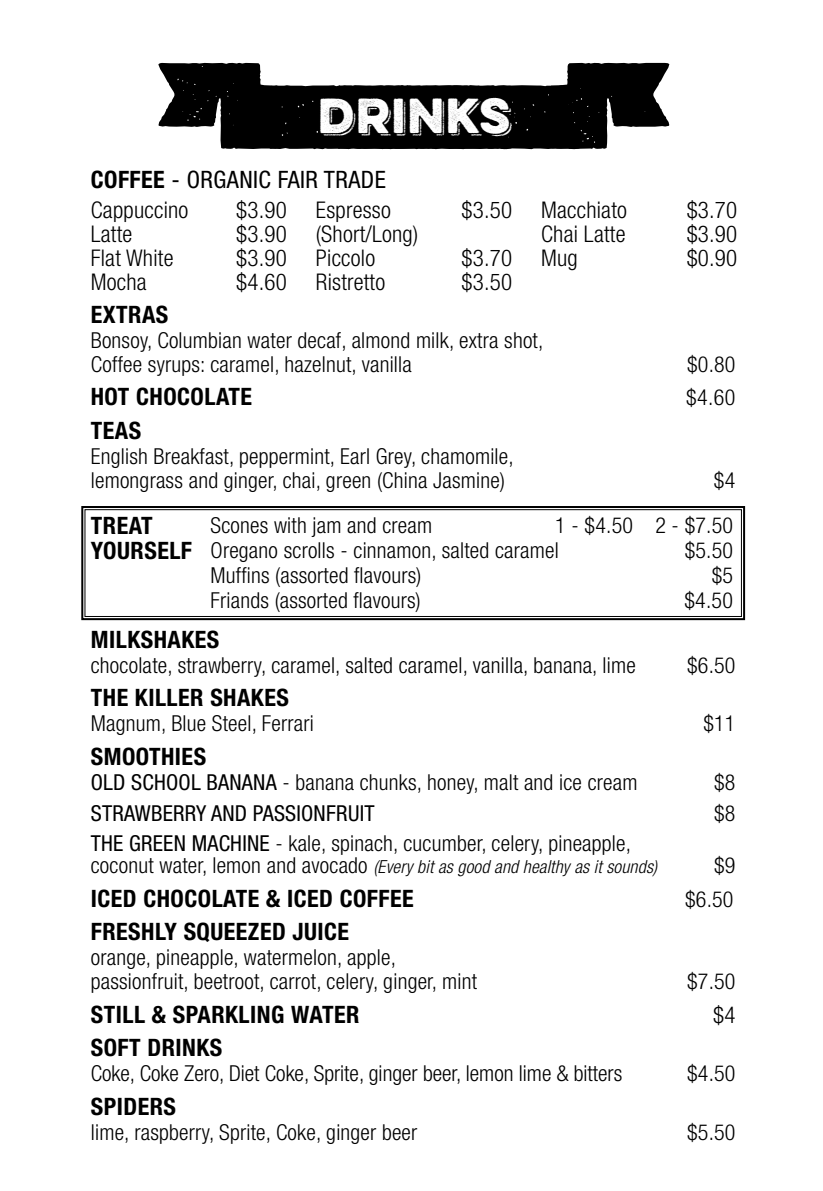
<style>
.page{position:relative;width:823px;height:1191px;background:#fff}
.page>*{position:absolute;margin:0;border:0;box-sizing:border-box;transform-origin:0 0}
.t1{font:44px "Eveleth Shadow";letter-spacing:.04em;color:#fff}
.Menu_header{font:700 condensed 24px/25px "Helvetica Neue LT";letter-spacing:.02em;color:#000}
.Menu_header-2{font:condensed 24px "Helvetica Neue LT";letter-spacing:.02em;color:#000}
.Menu_descriptor{font:300 condensed 23px "Helvetica Neue LT";letter-spacing:.01em;color:#000}
.Menu_header-3{font:300 condensed 23px "Helvetica Neue LT";color:#000}
.Menu_descriptor-2{font:300 condensed 22px/24px "Helvetica Neue LT";letter-spacing:.01em;color:#000}
.Menu_descriptor-3{font:condensed 22px "Helvetica Neue LT";letter-spacing:.01em;color:#000}
.Menu_header-4{font:300 condensed 22px "Helvetica Neue LT";color:#000}
.Menu_descriptor-4{font:italic 300 condensed 18px "Helvetica Neue LT";letter-spacing:.01em;color:#000}
.s1{font-weight:700}
.s2{font-weight:400}
.s3{font-style:normal;font-size:22px}
</style>
<div class="page">
<svg style="left:158px;top:63px;width:511px;height:86px"></svg>
<svg style="left:81px;top:506px;width:664px;height:115px"></svg>
<div style="left:85px;top:509px;width:656px;height:108px;border:1px solid #000"></div>
<p class="t1" style="left:318px;top:89px;width:193px">DRINKS</p>
<p class="Menu_header-2" style="left:91px;top:165px;width:296px"><span class="s1">COFFEE</span> - ORGANIC FAIR TRADE</p>
<p class="Menu_descriptor" style="left:91px;top:197px;width:99px">Cappuccino</p>
<p class="Menu_descriptor" style="left:236px;top:197px;width:52px">$3.90</p>
<p class="Menu_descriptor" style="left:91px;top:221px;width:43px">Latte</p>
<p class="Menu_descriptor" style="left:236px;top:221px;width:52px">$3.90</p>
<p class="Menu_descriptor" style="left:91px;top:245px;width:84px">Flat White</p>
<p class="Menu_descriptor" style="left:236px;top:245px;width:52px">$3.90</p>
<p class="Menu_descriptor" style="left:91px;top:269px;width:57px">Mocha</p>
<p class="Menu_descriptor" style="left:236px;top:269px;width:52px">$4.60</p>
<p class="Menu_descriptor" style="left:316px;top:197px;width:76px">Espresso</p>
<p class="Menu_descriptor" style="left:461px;top:197px;width:52px">$3.50</p>
<p class="Menu_descriptor" style="left:316px;top:221px;width:104px">(Short/Long)</p>
<p class="Menu_descriptor" style="left:316px;top:245px;width:61px">Piccolo</p>
<p class="Menu_descriptor" style="left:461px;top:245px;width:52px">$3.70</p>
<p class="Menu_descriptor" style="left:316px;top:269px;width:71px">Ristretto</p>
<p class="Menu_descriptor" style="left:461px;top:269px;width:52px">$3.50</p>
<p class="Menu_descriptor" style="left:540px;top:197px;width:87px">Macchiato</p>
<p class="Menu_descriptor" style="left:686px;top:197px;width:52px">$3.70</p>
<p class="Menu_descriptor" style="left:540px;top:221px;width:86px">Chai Latte</p>
<p class="Menu_descriptor" style="left:686px;top:221px;width:52px">$3.90</p>
<p class="Menu_descriptor" style="left:540px;top:245px;width:38px">Mug</p>
<p class="Menu_descriptor" style="left:686px;top:245px;width:52px">$0.90</p>
<p class="Menu_header" style="left:91px;top:301px;width:79px">EXTRAS</p>
<p class="Menu_descriptor-2" style="left:91px;top:328px;width:454px">Bonsoy, Columbian water decaf, almond milk, extra shot,<br>Coffee syrups: caramel, hazelnut, vanilla</p>
<p class="Menu_descriptor-2" style="left:686px;top:352px;width:50px">$0.80</p>
<p class="Menu_header" style="left:91px;top:384px;width:163px">HOT CHOCOLATE</p>
<p class="Menu_header-4" style="left:685px;top:385px;width:51px">$4.60</p>
<p class="Menu_header" style="left:91px;top:417px;width:52px">TEAS</p>
<p class="Menu_descriptor-2" style="left:91px;top:444px;width:424px">English Breakfast, peppermint, Earl Grey, chamomile, lemongrass and ginger, chai, green (China Jasmine)</p>
<p class="Menu_descriptor-2" style="left:713px;top:468px;width:23px">$4</p>
<p class="Menu_header" style="left:91px;top:512px;width:103px">TREAT<br>YOURSELF</p>
<p class="Menu_descriptor-2" style="left:210px;top:513px;width:223px">Scones with jam and cream</p>
<p class="Menu_descriptor-2" style="left:555px;top:513px;width:179px">1 - $4.50 2 - $7.50</p>
<p class="Menu_descriptor-2" style="left:210px;top:538px;width:349px">Oregano scrolls - cinnamon, salted caramel</p>
<p class="Menu_descriptor-2" style="left:684px;top:538px;width:50px">$5.50</p>
<p class="Menu_descriptor-2" style="left:210px;top:563px;width:212px">Muffins (assorted flavours)</p>
<p class="Menu_descriptor-2" style="left:711px;top:563px;width:23px">$5</p>
<p class="Menu_descriptor-2" style="left:210px;top:588px;width:212px">Friands (assorted flavours)</p>
<p class="Menu_descriptor-2" style="left:684px;top:588px;width:50px">$4.50</p>
<p class="Menu_header" style="left:91px;top:626px;width:130px">MILKSHAKES</p>
<p class="Menu_descriptor-2" style="left:91px;top:653px;width:546px">chocolate, strawberry, caramel, salted caramel, vanilla, banana, lime</p>
<p class="Menu_descriptor-2" style="left:686px;top:653px;width:50px">$6.50</p>
<p class="Menu_header" style="left:91px;top:685px;width:199px">THE KILLER SHAKES</p>
<p class="Menu_descriptor-2" style="left:91px;top:711px;width:224px">Magnum, Blue Steel, Ferrari</p>
<p class="Menu_descriptor-2" style="left:703px;top:711px;width:34px">$11</p>
<p class="Menu_header" style="left:91px;top:743px;width:117px">SMOOTHIES</p>
<p class="Menu_descriptor-2" style="left:91px;top:770px;width:548px"><span class="s2">OLD SCHOOL BANANA</span> - banana chunks, honey, malt and ice cream</p>
<p class="Menu_descriptor-2" style="left:713px;top:770px;width:23px">$8</p>
<p class="Menu_descriptor-3" style="left:91px;top:800px;width:285px">STRAWBERRY AND PASSIONFRUIT</p>
<p class="Menu_descriptor-2" style="left:713px;top:801px;width:23px">$8</p>
<p class="Menu_descriptor-2" style="left:91px;top:831px;width:541px"><span class="s2">THE GREEN MACHINE</span> - kale, spinach, cucumber, celery, pineapple,</p>
<p class="Menu_descriptor-4" style="left:91px;top:856px;width:567px"><span class="s3">coconut water, lemon and avocado</span> (Every bit as good and healthy as it sounds)</p>
<p class="Menu_descriptor-2" style="left:713px;top:853px;width:23px">$9</p>
<p class="Menu_header" style="left:91px;top:885px;width:324px">ICED CHOCOLATE &amp; ICED COFFEE</p>
<p class="Menu_header-4" style="left:684px;top:886px;width:50px">$6.50</p>
<p class="Menu_header" style="left:91px;top:919px;width:260px">FRESHLY SQUEEZED JUICE</p>
<p class="Menu_descriptor-2" style="left:91px;top:945px;width:387px">orange, pineapple, watermelon, apple, passionfruit, beetroot, carrot, celery, ginger, mint</p>
<p class="Menu_descriptor-2" style="left:686px;top:969px;width:50px">$7.50</p>
<p class="Menu_header" style="left:91px;top:1001px;width:270px">STILL &amp; SPARKLING WATER</p>
<p class="Menu_header-3" style="left:712px;top:1001px;width:24px">$4</p>
<p class="Menu_header" style="left:91px;top:1035px;width:133px">SOFT DRINKS</p>
<p class="Menu_descriptor-2" style="left:91px;top:1061px;width:532px">Coke, Coke Zero, Diet Coke, Sprite, ginger beer, lemon lime &amp; bitters</p>
<p class="Menu_descriptor-2" style="left:686px;top:1061px;width:50px">$4.50</p>
<p class="Menu_header" style="left:91px;top:1093px;width:87px">SPIDERS</p>
<p class="Menu_descriptor-2" style="left:91px;top:1120px;width:328px">lime, raspberry, Sprite, Coke, ginger beer</p>
<p class="Menu_descriptor-2" style="left:686px;top:1120px;width:50px">$5.50</p>
</div>
